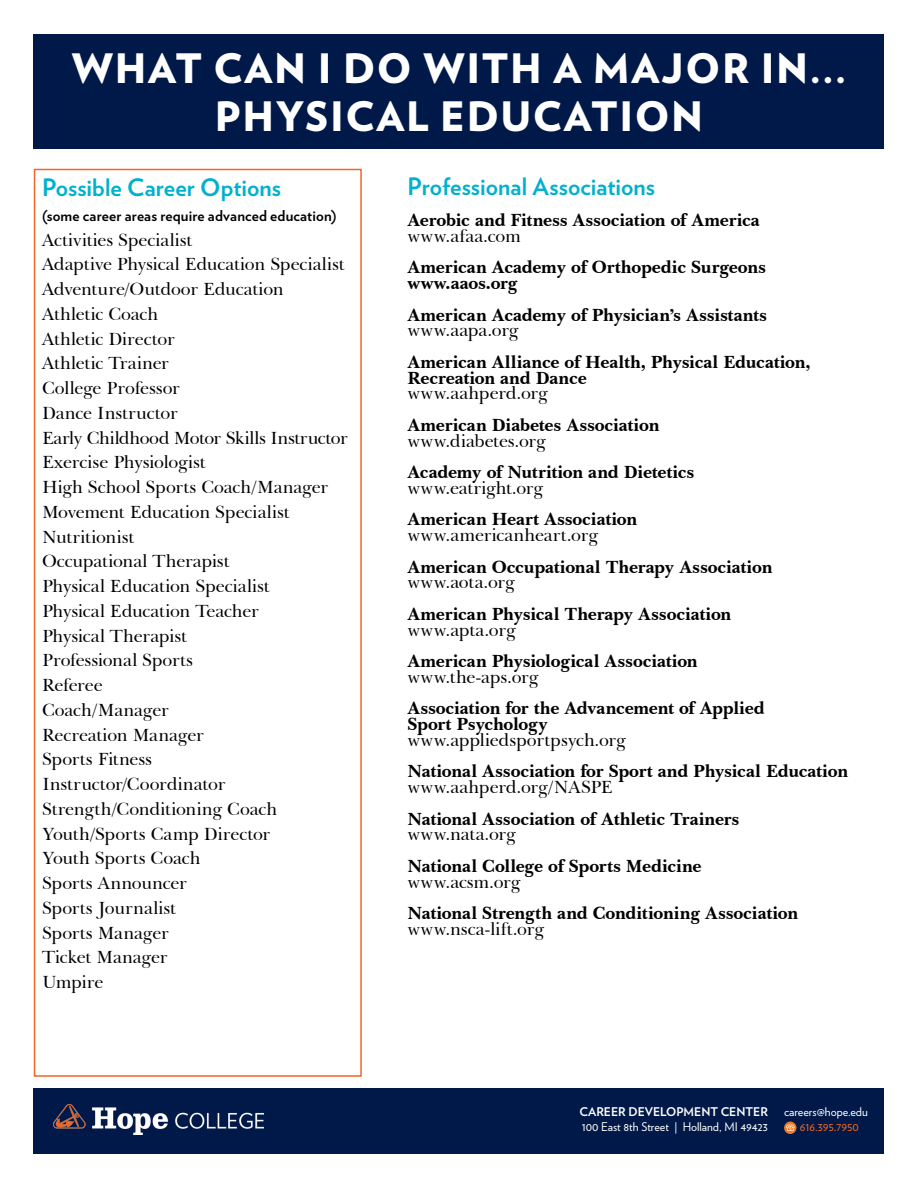
<style>
.page{position:relative;width:918px;height:1188px;background:#fff}
.page>*{position:absolute;margin:0;border:0;box-sizing:border-box;transform-origin:0 0}
.t1{font:900 40.5px "Verlag";letter-spacing:.04em;color:#fff}
.t2{font:700 24px "Verlag";color:#00b1cd}
.t3{font:18px "Baskerville BT";letter-spacing:-.01em;color:#000}
.t4{font:700 18px "Baskerville BT";letter-spacing:-.01em;color:#000}
.t5{font:18px "Baskerville BT";letter-spacing:.01em;color:#000}
.t6{font:700 15px "Verlag";letter-spacing:.01em;color:#000}
.t7{font:12px "Verlag";color:#fff}
.t8{font:700 12px "Verlag";color:#fff}
.t9{font:12px "Verlag";color:#f36621}
</style>
<div class="page">
<div style="left:34px;top:34px;width:850px;height:115px;background:#001948"></div>
<div style="left:34px;top:1088px;width:850px;height:66px;background:#001948"></div>
<svg style="left:784px;top:1122px;width:12px;height:12px"></svg>
<svg style="left:786px;top:1125px;width:8px;height:6px"></svg>
<img style="left:54px;top:1104px;width:210px;height:30px">
<div style="left:34px;top:169px;width:328px;height:908px;border:2px solid #f36621"></div>
<p class="t1" style="left:72px;top:35px;width:776px">WHAT CAN I DO WITH A MAJOR IN...</p>
<p class="t1" style="left:215px;top:83px;width:490px">PHYSICAL EDUCATION</p>
<p class="t2" style="left:42px;top:169px;width:241px">Possible Career Options</p>
<p class="t6" style="left:42px;top:204px;width:296px">(some career areas require advanced education)</p>
<p class="t3" style="left:42px;top:228px;width:152px">Activities Specialist</p>
<p class="t3" style="left:42px;top:253px;width:304px">Adaptive Physical Education Specialist</p>
<p class="t3" style="left:42px;top:278px;width:243px">Adventure/Outdoor Education</p>
<p class="t3" style="left:42px;top:303px;width:118px">Athletic Coach</p>
<p class="t3" style="left:42px;top:327px;width:134px">Athletic Director</p>
<p class="t3" style="left:42px;top:352px;width:129px">Athletic Trainer</p>
<p class="t3" style="left:42px;top:377px;width:140px">College Professor</p>
<p class="t3" style="left:42px;top:402px;width:137px">Dance Instructor</p>
<p class="t3" style="left:42px;top:426px;width:307px">Early Childhood Motor Skills Instructor</p>
<p class="t3" style="left:42px;top:451px;width:165px">Exercise Physiologist</p>
<p class="t3" style="left:42px;top:476px;width:288px">High School Sports Coach/Manager</p>
<p class="t3" style="left:42px;top:501px;width:249px">Movement Education Specialist</p>
<p class="t3" style="left:42px;top:525px;width:94px">Nutritionist</p>
<p class="t3" style="left:42px;top:550px;width:189px">Occupational Therapist</p>
<p class="t3" style="left:42px;top:575px;width:229px">Physical Education Specialist</p>
<p class="t3" style="left:42px;top:600px;width:218px">Physical Education Teacher</p>
<p class="t3" style="left:42px;top:624px;width:146px">Physical Therapist</p>
<p class="t3" style="left:42px;top:649px;width:153px">Professional Sports</p>
<p class="t3" style="left:42px;top:674px;width:62px">Referee</p>
<p class="t3" style="left:42px;top:699px;width:129px">Coach/Manager</p>
<p class="t3" style="left:42px;top:723px;width:164px">Recreation Manager</p>
<p class="t3" style="left:42px;top:748px;width:112px">Sports Fitness</p>
<p class="t3" style="left:42px;top:773px;width:185px">Instructor/Coordinator</p>
<p class="t3" style="left:42px;top:798px;width:237px">Strength/Conditioning Coach</p>
<p class="t3" style="left:42px;top:822px;width:230px">Youth/Sports Camp Director</p>
<p class="t3" style="left:42px;top:847px;width:160px">Youth Sports Coach</p>
<p class="t3" style="left:42px;top:872px;width:147px">Sports Announcer</p>
<p class="t3" style="left:42px;top:897px;width:136px">Sports Journalist</p>
<p class="t3" style="left:42px;top:921px;width:129px">Sports Manager</p>
<p class="t3" style="left:42px;top:946px;width:127px">Ticket Manager</p>
<p class="t3" style="left:42px;top:971px;width:63px">Umpire</p>
<p class="t2" style="left:407px;top:167px;width:249px">Professional Associations</p>
<p class="t4" style="left:407px;top:209px;width:354px">Aerobic and Fitness Association of America</p>
<p class="t5" style="left:407px;top:225px;width:115px">www.afaa.com</p>
<p class="t4" style="left:407px;top:256px;width:360px">American Academy of Orthopedic Surgeons</p>
<p class="t4" style="left:407px;top:272px;width:112px">www.aaos.org</p>
<p class="t4" style="left:407px;top:303px;width:361px">American Academy of Physician’s Assistants</p>
<p class="t3" style="left:407px;top:319px;width:113px">www.aapa.org</p>
<p class="t4" style="left:407px;top:351px;width:405px">American Alliance of Health, Physical Education,</p>
<p class="t4" style="left:407px;top:366px;width:181px">Recreation and Dance</p>
<p class="t3" style="left:407px;top:382px;width:142px">www.aahperd.org</p>
<p class="t4" style="left:407px;top:414px;width:254px">American Diabetes Association</p>
<p class="t3" style="left:407px;top:429px;width:140px">www.diabetes.org</p>
<p class="t4" style="left:407px;top:461px;width:288px">Academy of Nutrition and Dietetics</p>
<p class="t3" style="left:407px;top:477px;width:138px">www.eatright.org</p>
<p class="t4" style="left:407px;top:508px;width:231px">American Heart Association</p>
<p class="t3" style="left:407px;top:524px;width:192px">www.americanheart.org</p>
<p class="t4" style="left:407px;top:555px;width:367px">American Occupational Therapy Association</p>
<p class="t3" style="left:407px;top:571px;width:109px">www.aota.org</p>
<p class="t4" style="left:407px;top:603px;width:325px">American Physical Therapy Association</p>
<p class="t3" style="left:407px;top:618px;width:110px">www.apta.org</p>
<p class="t4" style="left:407px;top:650px;width:292px">American Physiological Association</p>
<p class="t3" style="left:407px;top:666px;width:133px">www.the-aps.org</p>
<p class="t4" style="left:407px;top:697px;width:359px">Association for the Advancement of Applied</p>
<p class="t4" style="left:407px;top:713px;width:142px">Sport Psychology</p>
<p class="t3" style="left:407px;top:729px;width:220px">www.appliedsportpsych.org</p>
<p class="t4" style="left:407px;top:760px;width:442px">National Association for Sport and Physical Education</p>
<p class="t3" style="left:407px;top:776px;width:207px">www.aahperd.org/NASPE</p>
<p class="t4" style="left:407px;top:807px;width:334px">National Association of Athletic Trainers</p>
<p class="t3" style="left:407px;top:823px;width:110px">www.nata.org</p>
<p class="t4" style="left:407px;top:855px;width:296px">National College of Sports Medicine</p>
<p class="t3" style="left:407px;top:870px;width:115px">www.acsm.org</p>
<p class="t4" style="left:407px;top:902px;width:392px">National Strength and Conditioning Association</p>
<p class="t5" style="left:407px;top:918px;width:138px">www.nsca-lift.org</p>
<p class="t8" style="left:580px;top:1102px;width:190px">CAREER DEVELOPMENT CENTER</p>
<p class="t7" style="left:582px;top:1118px;width:188px">100 East 8th Street | Holland, MI 49423</p>
<p class="t7" style="left:784px;top:1102px;width:85px">careers@hope.edu</p>
<p class="t9" style="left:800px;top:1117px;width:61px">616.395.7950</p>
</div>
